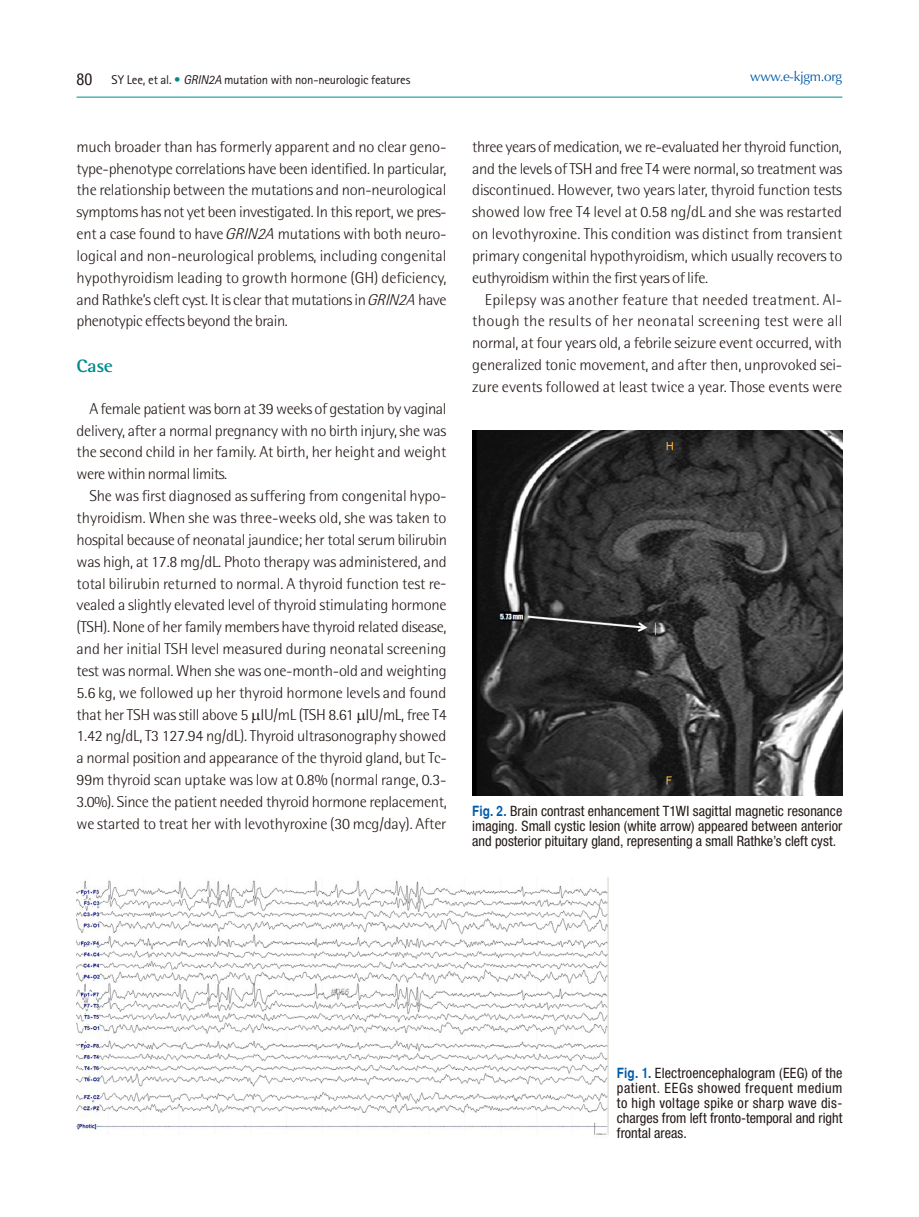
<style>
.page{position:relative;width:919px;height:1217px;background:#fff}
.page>*{position:absolute;margin:0;border:0;box-sizing:border-box;transform-origin:0 0}
.t1{font:700 18px "Rotis Semi Sans Std";color:#008b8c;scale:1.1 1}
.t2{font:condensed 16.5px "Helvetica Neue";color:#231916}
.t3{font:300 15.75px/21.9px "Rotis Semi Sans Std";letter-spacing:-.015em;color:#231916;text-align:justify;scale:1.05 1}
.t4{font:condensed 14.25px/15px "Helvetica Neue";color:#231916;text-align:justify}
.t5{font:13.5px "Optima LT Std";letter-spacing:-.025em;color:#005bac}
.t6{font:12.75px "Rotis Sans Serif Std";letter-spacing:-.02em;color:#231916}
.s1{color:#008b8c}
.s2{font-style:italic}
.s3{font-family:"Helvetica";font-weight:700;color:#005bac}
</style>
<div class="page">
<hr style="left:77px;top:97px;width:765px;height:1px;background:#008b8c">
<img style="left:77px;top:877px;width:531px;height:258px">
<img style="left:472px;top:430px;width:370px;height:365px">
<p class="t2" style="left:77px;top:70px;width:17px">80</p>
<p class="t6" style="left:112px;top:72px;width:300px">SY Lee, et al. <span class="s1">•</span> <span class="s2">GRIN2A</span> mutation with non-neurologic features</p>
<p class="t5" style="left:750px;top:69px;width:94px">www.e-kjgm.org</p>
<p class="t3" style="left:77px;top:135px;width:354px">much broader than has formerly apparent and no clear geno&shy;type-phenotype correlations have been identified. In particular, the relationship between the mutations and non-neurological symptoms has not yet been investigated. In this report, we pres&shy;ent a case found to have <span class="s2">GRIN2A</span> mutations with both neuro&shy;logical and non-neurological problems, including congenital hypothyroidism leading to growth hormone (GH) deficiency, and Rathke’s cleft cyst. It is clear that mutations in <span class="s2">GRIN2A</span> have phenotypic effects beyond the brain.</p>
<p class="t1" style="left:77px;top:355px;width:35px">Case</p>
<p class="t3" style="left:77px;top:397px;width:354px;text-indent:13px">A female patient was born at 39 weeks of gestation by vaginal delivery, after a normal pregnancy with no birth injury, she was the second child in her family. At birth, her height and weight were within normal limits.</p>
<p class="t3" style="left:77px;top:484px;width:354px;text-indent:13px">She was first diagnosed as suffering from congenital hypo&shy;thyroidism. When she was three-weeks old, she was taken to hospital because of neonatal jaundice; her total serum bilirubin was high, at 17.8 mg/dL. Photo therapy was administered, and total bilirubin returned to normal. A thyroid function test re&shy;vealed a slightly elevated level of thyroid stimulating hormone (TSH). None of her family members have thyroid related disease, and her initial TSH level measured during neonatal screening test was normal. When she was one-month-old and weighting 5.6 kg, we followed up her thyroid hormone levels and found that her TSH was still above 5 IU/mL (TSH 8.61 IU/mL, free T4<br>1.42 ng/dL, T3 127.94 ng/dL). Thyroid ultrasonography showed a normal position and appearance of the thyroid gland, but Tc-99m thyroid scan uptake was low at 0.8% (normal range, 0.3- 3.0%). Since the patient needed thyroid hormone replacement, we started to treat her with levothyroxine (30 mcg/day). After</p>
<p class="t3" style="left:472px;top:135px;width:354px">three years of medication, we re-evaluated her thyroid function, and the levels of TSH and free T4 were normal, so treatment was discontinued. However, two years later, thyroid function tests showed low free T4 level at 0.58 ng/dL and she was restarted on levothyroxine. This condition was distinct from transient primary congenital hypothyroidism, which usually recovers to euthyroidism within the first years of life.</p>
<p class="t3" style="left:472px;top:288px;width:354px;text-indent:13px">Epilepsy was another feature that needed treatment. Al&shy;though the results of her neonatal screening test were all normal, at four years old, a febrile seizure event occurred, with generalized tonic movement, and after then, unprovoked sei&shy;zure events followed at least twice a year. Those events were</p>
<p class="t4" style="left:472px;top:803px;width:371px"><span class="s3">Fig. 2.</span> Brain contrast enhancement T1WI sagittal magnetic resonance imaging. Small cystic lesion (white arrow) appeared between anterior and posterior pituitary gland, representing a small Rathke’s cleft cyst.</p>
<p class="t4" style="left:617px;top:1065px;width:227px"><span class="s3">Fig. 1.</span> Electroencephalogram (EEG) of the patient. EEGs showed frequent medium to high voltage spike or sharp wave dis&shy;charges from left fronto-temporal and right frontal areas.</p>
</div>
